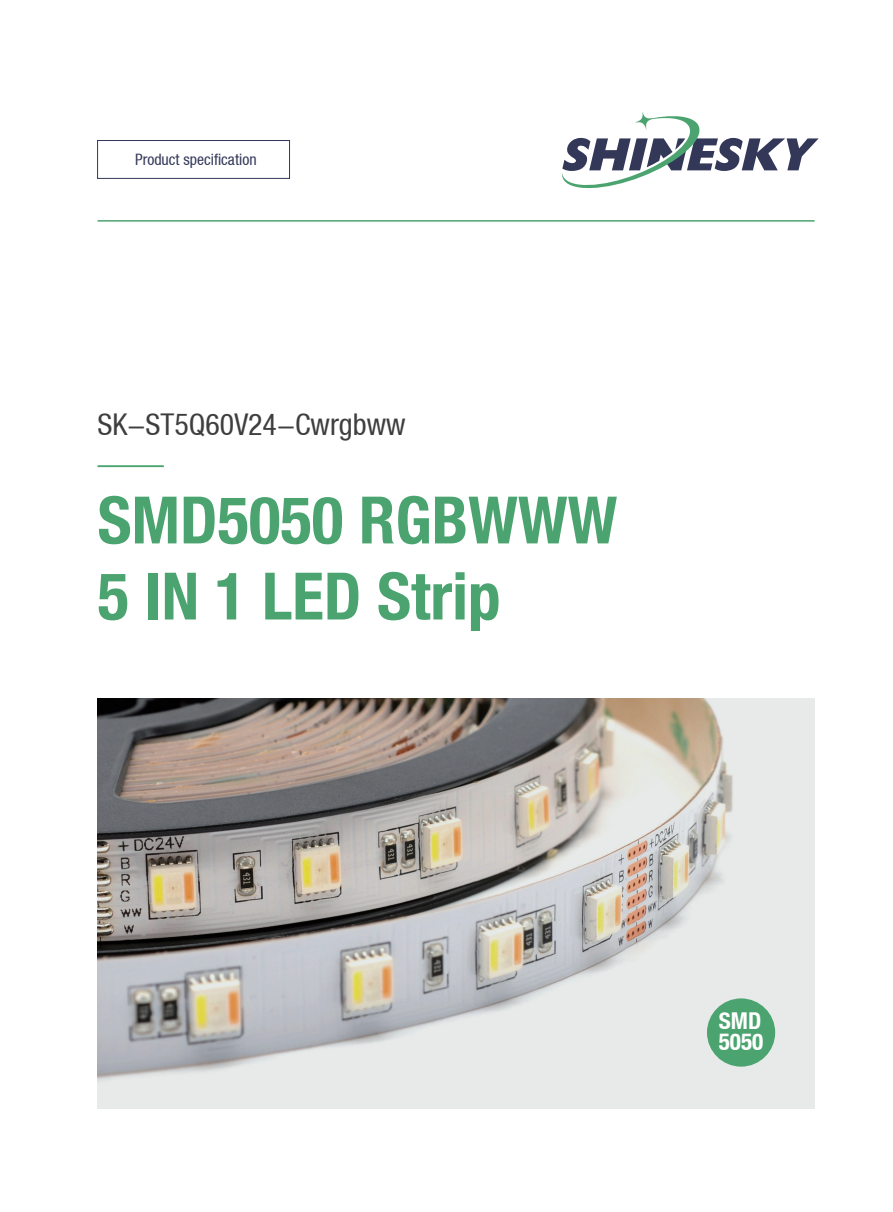
<style>
.page{position:relative;width:893px;height:1212px;background:#fff}
.page>*{position:absolute;margin:0;border:0;box-sizing:border-box;transform-origin:0 0}
.t1{font:700 condensed 65.4px/76.1px "Helvetica Neue LT";color:#4ba46f}
.t2{font:condensed 30px "Helvetica Neue LT";color:#3e3e3f}
.t3{font:700 condensed 23.25px/21px "Helvetica Neue LT";color:#fff}
.t4{font:condensed 15.75px "Helvetica Neue LT";color:#333859}
</style>
<div class="page">
<div style="left:98px;top:699px;width:717px;height:410px;background:#e7eae9"></div>
<img style="left:98px;top:699px;width:678px;height:381px">
<hr style="left:98px;top:465px;width:66px;height:2px;background:#4ba46f">
<div style="left:97px;top:140px;width:193px;height:39px;border:1px solid #333859"></div>
<div style="left:707px;top:998px;width:68px;height:68px;background:#4ba46f;border-radius:50%"></div>
<hr style="left:98px;top:220px;width:717px;height:2px;background:#4ba46f">
<svg style="left:562px;top:111px;width:257px;height:78px"></svg>
<p class="t4" style="left:135px;top:150px;width:123px">Product specification</p>
<p class="t2" style="left:98px;top:407px;width:309px">SK-ST5Q60V24-Cwrgbww</p>
<p class="t1" style="left:98px;top:481px;width:521px">SMD5050 RGBWWW<br>5 IN 1 LED Strip</p>
<p class="t3" style="left:719px;top:1010px;width:46px">SMD<br>5050</p>
</div>
